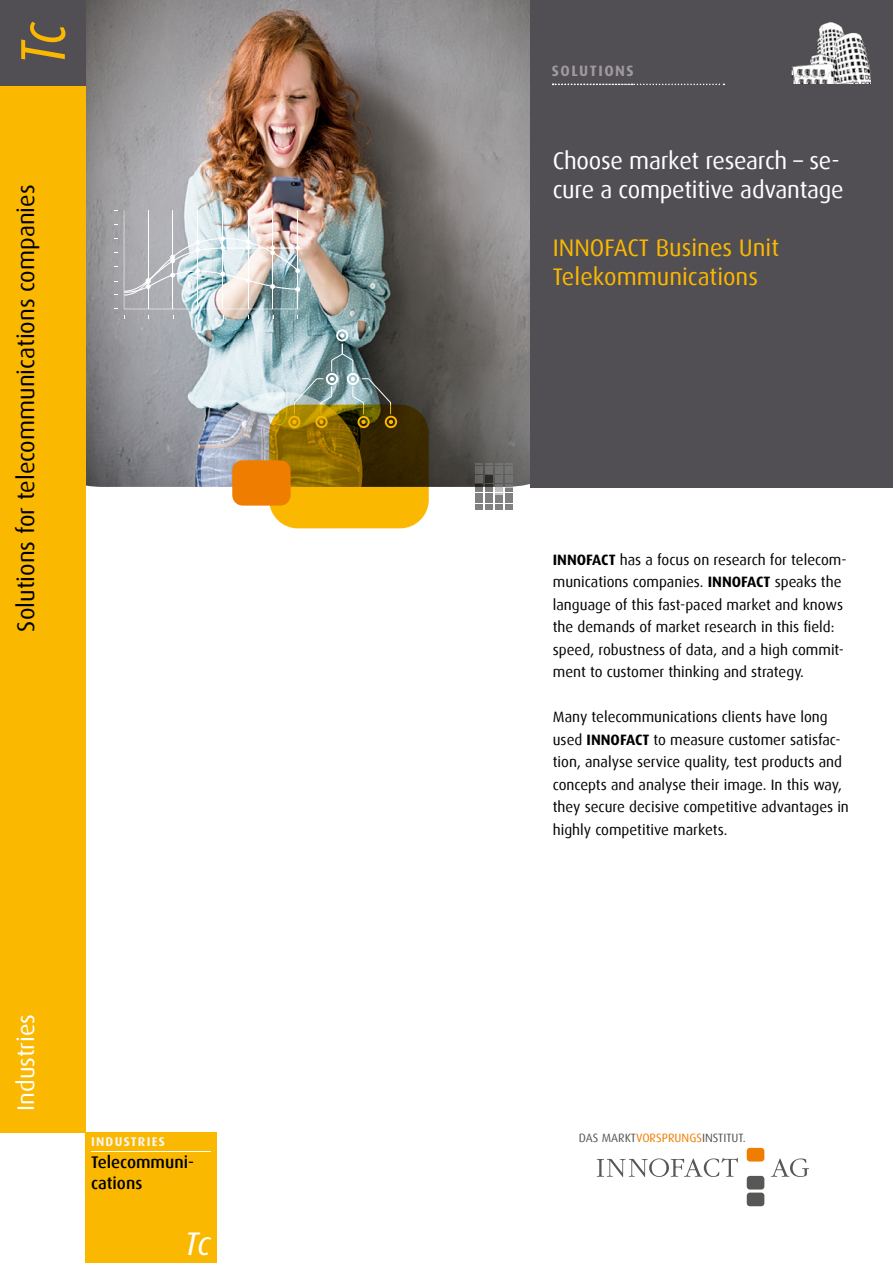
<style>
.page{position:relative;width:893px;height:1263px;background:#fff}
.page>*{position:absolute;margin:0;border:0;box-sizing:border-box;transform-origin:0 0}
.t1{font:italic 63.45px "Dax";color:#fbb800;scale:.84 1}
.t2{font:italic 32.7px "Dax";color:#fff}
.t3{font:24px/28.8px "Dax";letter-spacing:-.01em;color:#fff}
.t4{font:24px "Dax";color:#000}
.t5{font:24px/28.8px "Dax";color:#fbb800}
.t6{font:500 16.95px/21.1px "Dax";color:#000}
.t7{font:15px/22.5px "Dax";color:#000}
.t8{font:700 15px "Dax";letter-spacing:.1em;color:#a09a9c}
.t9{font:700 12.75px "Dax";letter-spacing:.1em;color:#f6f6f6}
.t10{font:12px "Dax";color:#575756}
.s1{font-weight:700}
.s2{color:#ef7d00}
</style>
<div class="page">
<img style="left:85px;top:0;width:446px;height:487px">
<div style="left:531px;top:0;width:362px;height:488px;background:#514f54"></div>
<div style="left:0;top:0;width:85px;height:1132px;background:#fbb800"></div>
<div style="left:0;top:0;width:85px;height:85px;background:#514f54"></div>
<svg style="left:597px;top:1158px;width:141px;height:19px"></svg>
<div style="left:747px;top:1148px;width:17px;height:13px;background:#ef7d00;border-radius:3px"></div>
<div style="left:747px;top:1176px;width:17px;height:13px;background:#575756;border-radius:3px"></div>
<div style="left:747px;top:1192px;width:17px;height:14px;background:#575756;border-radius:3px"></div>
<svg style="left:771px;top:1158px;width:38px;height:19px"></svg>
<div style="left:85px;top:1132px;width:132px;height:131px;background:#fbb800"></div>
<hr style="left:91px;top:1151px;width:120px;height:1px;background:#fff">
<svg style="left:553px;top:84px;width:171px;height:1px"></svg>
<svg style="left:201px;top:392px;width:162px;height:161px"></svg>
<img style="left:124px;top:210px;width:176px;height:99px">
<svg style="left:287px;top:328px;width:106px;height:79px;background:#7d9294"></svg>
<svg style="left:475px;top:463px;width:37px;height:47px;background:#818080"></svg>
<svg style="left:269px;top:405px;width:160px;height:123px;background:#9b7300"></svg>
<img style="left:791px;top:22px;width:80px;height:61px">
<div style="left:232px;top:460px;width:59px;height:46px;background:#ef7d00;border-radius:10px"></div>
<h1 class="t1" style="left:8px;top:65px;width:53px;rotate:-90deg">Tc</h1>
<h3 class="t4" style="left:13px;top:631px;width:448px;rotate:-90deg">Solutions for telecommunications companies</h3>
<h3 class="t3" style="left:12px;top:1111px;width:98px;rotate:-90deg">Industries</h3>
<p class="t9" style="left:91px;top:1135px;width:75px">INDUSTRIES</p>
<p class="t6" style="left:91px;top:1151px;width:104px">Telecommuni&shy;cations</p>
<h2 class="t2" style="left:185px;top:1225px;width:28px">Tc</h2>
<p class="t8" style="left:552px;top:63px;width:83px">SOLUTIONS</p>
<h3 class="t3" style="left:553px;top:147px;width:292px">Choose market research – se&shy;cure a competitive advantage</h3>
<h3 class="t5" style="left:553px;top:233px;width:228px">INNOFACT Busines Unit<br>Telekommunications</h3>
<p class="t7" style="left:553px;top:548px;width:295px"><span class="s1">INNOFACT</span> has a focus on research for telecom&shy;munications companies. <span class="s1">INNOFACT</span> speaks the language of this fast-paced market and knows the demands of market research in this field: speed, robustness of data, and a high commit&shy;ment to customer thinking and strategy.</p>
<p class="t7" style="left:553px;top:706px;width:298px">Many telecommunications clients have long used <span class="s1">INNOFACT</span> to measure customer satisfac&shy;tion, analyse service quality, test products and concepts and analyse their image. In this way, they secure decisive competitive advantages in highly competitive markets.</p>
<p class="t10" style="left:579px;top:1131px;width:169px">DAS MARKT<span class="s2">VORSPRUNGS</span>INSTITUT.</p>
</div>
